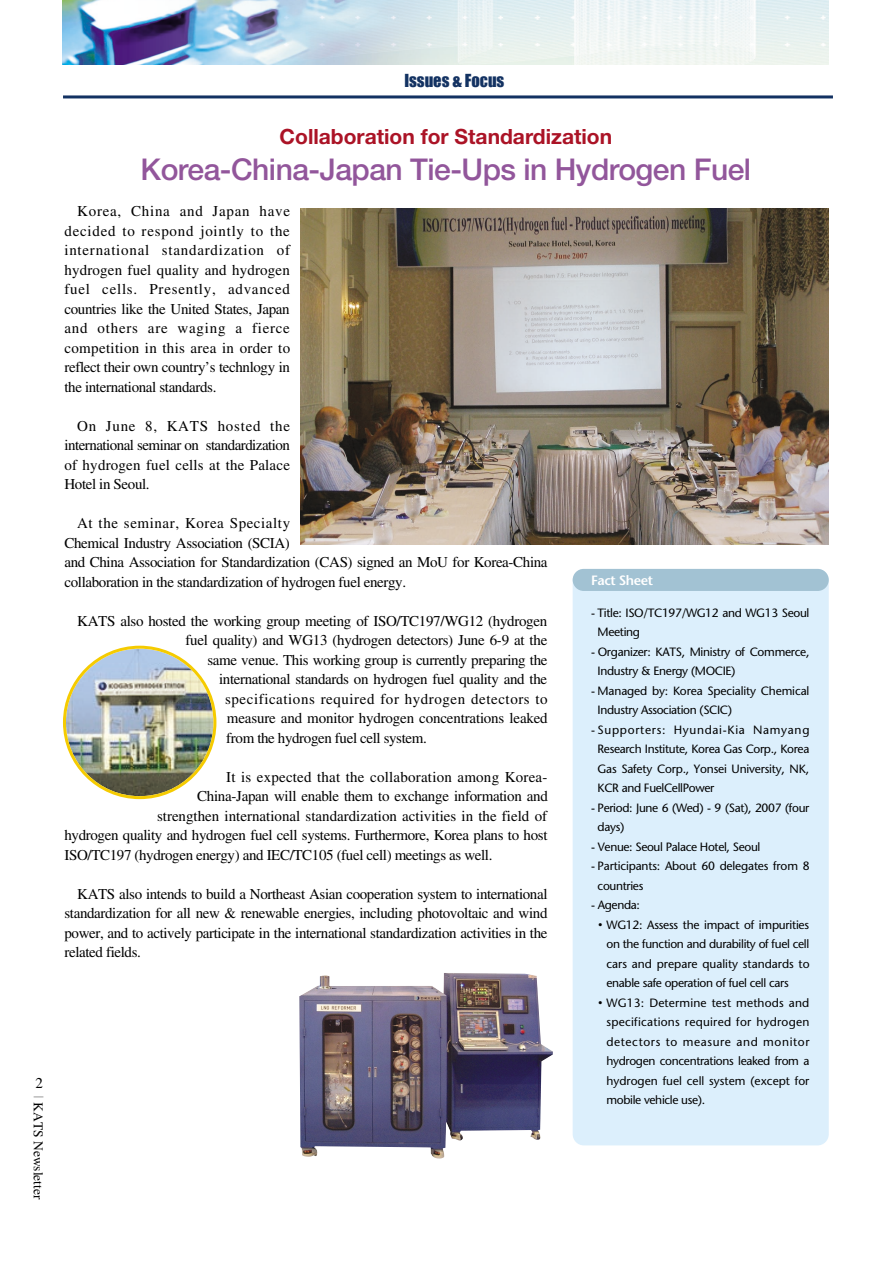
<style>
.page{position:relative;width:893px;height:1262px;background:#fff}
.page>*{position:absolute;margin:0;border:0;box-sizing:border-box;transform-origin:0 0}
.t1{font:500 30px "Helvetica Neue";letter-spacing:-.015em;color:#92569b}
.t2{font:700 21px "Helvetica Neue";color:#ab1326}
.t3{font:16.5px "Impact";color:#133262}
.t4{font:15px/19.5px "Times";letter-spacing:-.025em;color:#000;text-align:justify}
.t5{font:15px "Times";color:#000}
.t6{font:15px "Times";letter-spacing:.035em;color:#000}
.t7{font:15px "Times";letter-spacing:.015em;color:#000}
.t8{font:13.5px "Times";color:#000}
.t9{font:600 13.5px "Stone Sans";letter-spacing:-.03em;color:#fff}
.t10{font:12px/19.5px "Stone Sans";letter-spacing:-.03em;color:#000}
.t11{font:12px/19.5px "Stone Sans";letter-spacing:-.01em;color:#000}
.s1{font-family:"Helvetica";color:#b3b3b3}
</style>
<div class="page">
<img style="left:63px;top:0;width:765px;height:65px">
<hr style="left:63px;top:95px;width:769px;height:3px;background:#133262">
<img style="left:300px;top:208px;width:528px;height:336px">
<img style="left:299px;top:973px;width:254px;height:185px">
<img style="left:66px;top:648px;width:147px;height:148px;border-radius:50%">
<div style="left:63px;top:645px;width:153px;height:154px;border:3px solid #f5cb00;border-radius:50%"></div>
<div style="left:572px;top:569px;width:256px;height:576px;background:#dceffc;border-radius:11px"></div>
<div style="left:572px;top:569px;width:256px;height:22px;background:#a2c2d3;border-radius:11px"></div>
<p class="t4" style="left:36px;top:1074px;width:9px">2</p>
<p class="t8" style="left:43px;top:1095px;width:106px;rotate:90deg"><span class="s1">I</span> KATS Newsletter</p>
<p class="t3" style="left:404px;top:71px;width:101px">Issues &amp; Focus</p>
<h2 class="t2" style="left:279px;top:129px;width:334px">Collaboration for Standardization</h2>
<h1 class="t1" style="left:141px;top:159px;width:612px">Korea-China-Japan Tie-Ups in Hydrogen Fuel</h1>
<p class="t4" style="left:64px;top:203px;width:227px;text-indent:13px">Korea, China and Japan have decided to respond jointly to the international standardization of hydrogen fuel quality and hydrogen fuel cells. Presently, advanced countries like the United States, Japan and others are waging a fierce competition in this area in order to reflect their own country’s technlogy in the international standards.</p>
<p class="t4" style="left:64px;top:417px;width:227px;text-indent:13px">On June 8, KATS hosted the international seminar on standardization of hydrogen fuel cells at the Palace Hotel in Seoul.</p>
<p class="t4" style="left:64px;top:515px;width:484px;text-align:left;text-indent:13px">At the seminar, Korea Specialty<br>Chemical Industry Association (SCIA)<br>and China Association for Standardization (CAS) signed an MoU for Korea-China collaboration in the standardization of hydrogen fuel energy.</p>
<p class="t4" style="left:77px;top:612px;width:471px">KATS also hosted the working group meeting of ISO/TC197/WG12 (hydrogen</p>
<p class="t4" style="left:186px;top:632px;width:363px">fuel quality) and WG13 (hydrogen detectors) June 6-9 at the</p>
<p class="t4" style="left:207px;top:651px;width:341px">same venue. This working group is currently preparing the</p>
<p class="t4" style="left:219px;top:671px;width:329px">international standards on hydrogen fuel quality and the</p>
<p class="t6" style="left:225px;top:693px;width:324px">specifications required for hydrogen detectors to</p>
<p class="t4" style="left:227px;top:710px;width:322px">measure and monitor hydrogen concentrations leaked</p>
<p class="t4" style="left:226px;top:729px;width:202px">from the hydrogen fuel cell system.</p>
<p class="t7" style="left:226px;top:771px;width:323px">It is expected that the collaboration among Korea-</p>
<p class="t4" style="left:197px;top:788px;width:352px">China-Japan will enable them to exchange information and</p>
<p class="t5" style="left:157px;top:810px;width:391px">strengthen international standardization activities in the field of</p>
<p class="t4" style="left:64px;top:827px;width:484px">hydrogen quality and hydrogen fuel cell systems. Furthermore, Korea plans to host</p>
<p class="t4" style="left:64px;top:846px;width:429px">ISO/TC197 (hydrogen energy) and IEC/TC105 (fuel cell) meetings as well.</p>
<p class="t4" style="left:64px;top:885px;width:484px;text-indent:13px">KATS also intends to build a Northeast Asian cooperation system to international standardization for all new &amp; renewable energies, including photovoltaic and wind power, and to actively participate in the international standardization activities in the related fields.</p>
<p class="t9" style="left:591px;top:575px;width:64px">Fact Sheet</p>
<p class="t10" style="left:597px;top:604px;width:213px;text-indent:-7px">- Title: ISO/TC197/WG12 and WG13 Seoul<br>Meeting</p>
<p class="t10" style="left:597px;top:643px;width:213px;text-indent:-7px">- Organizer: KATS, Ministry of Commerce,<br>Industry &amp; Energy (MOCIE)</p>
<p class="t11" style="left:597px;top:682px;width:213px;text-indent:-7px">- Managed by: Korea Speciality Chemical<br>Industry Association (SCIC)</p>
<p class="t10" style="left:597px;top:721px;width:213px;text-align:justify;text-indent:-7px">- Supporters: Hyundai-Kia Namyang Research Institute, Korea Gas Corp., Korea Gas Safety Corp., Yonsei University, NK, KCR and FuelCellPower</p>
<p class="t10" style="left:597px;top:799px;width:213px;text-indent:-7px">- Period: June 6 (Wed) - 9 (Sat), 2007 (four days)</p>
<p class="t10" style="left:591px;top:838px;width:171px">- Venue: Seoul Palace Hotel, Seoul</p>
<p class="t10" style="left:597px;top:857px;width:213px;text-indent:-7px">- Participants: About 60 delegates from 8 countries</p>
<p class="t10" style="left:591px;top:896px;width:50px">- Agenda:</p>
<p class="t10" style="left:606px;top:916px;width:205px;text-align:justify;text-indent:-8px"><sup>●</sup> WG12: Assess the impact of impurities on the function and durability of fuel cell cars and prepare quality standards to enable safe operation of fuel cell cars</p>
<p class="t10" style="left:606px;top:994px;width:204px;text-align:justify;text-indent:-8px"><sup>●</sup> WG13: Determine test methods and specifications required for hydrogen detectors to measure and monitor hydrogen concentrations leaked from a hydrogen fuel cell system (except for mobile vehicle use).</p>
</div>
